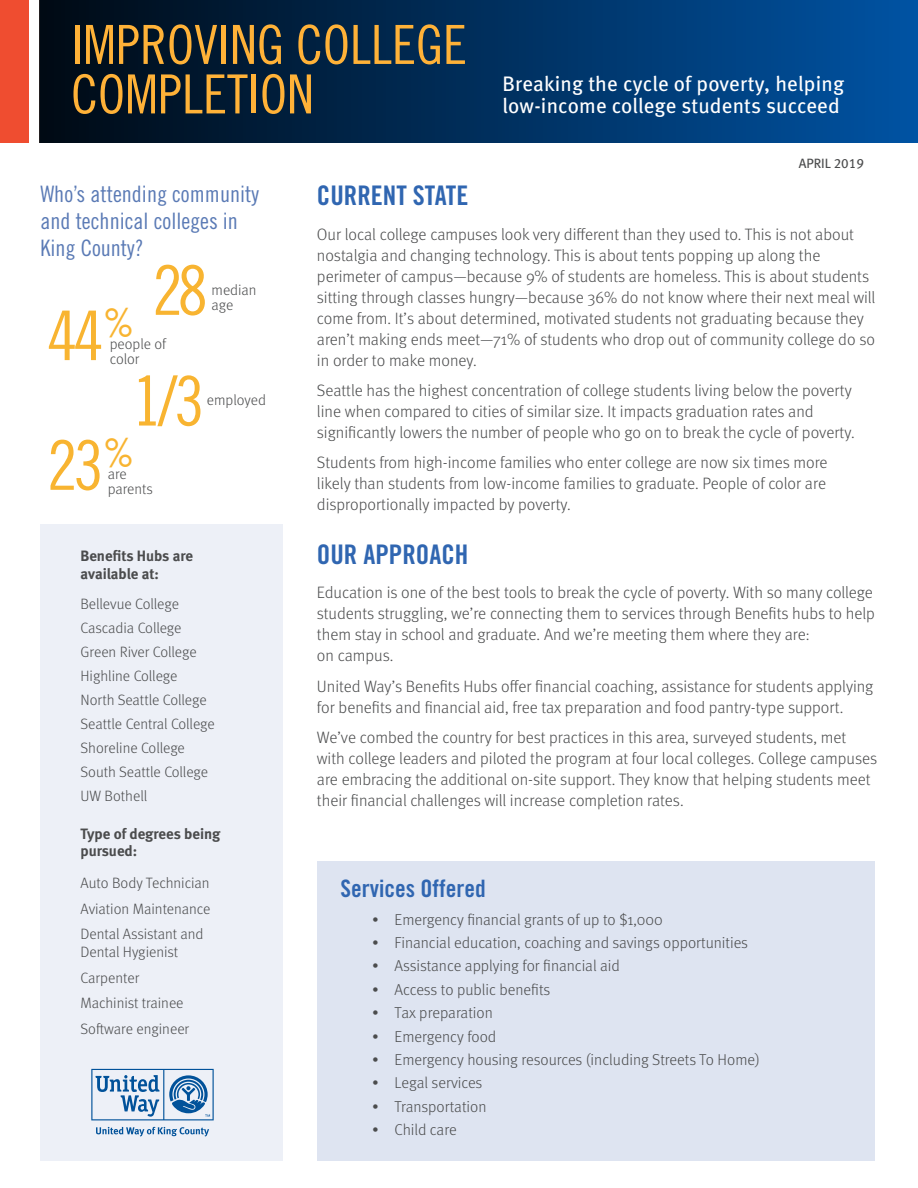
<style>
.page{position:relative;width:918px;height:1188px;background:#fff}
.page>*{position:absolute;margin:0;border:0;box-sizing:border-box;transform-origin:0 0}
.Body{font:68.55px "Trade Gothic Cond Eighteen";color:#f8b431}
.t1{font:54px/49.5px "Trade Gothic Cond Eighteen";color:#ffb238}
.Body-2{font:27px "Trade Gothic Bold Cond Twenty";color:#3066b1}
.Body-3{font:24px "Trade Gothic Bold Cond Twenty";color:#3066b1}
.Body-4{font:22.65px/26.7px "Trade Gothic Cond Eighteen";color:#5a7ab5}
.t2{font:21px/22.5px "Meta Book LF";letter-spacing:.01em;color:#fff}
.Body-5{font:300 16.5px/21px "Meta OT";color:#4b4c4d}
.Body-6{font:300 15.75px "Meta OT";color:#4b4c4d}
.Body-7{font:300 15px/24px "Meta OT";letter-spacing:-.005em;color:#4b4c4d}
.Body-8{font:15px/17.2px "Meta Bold LF";color:#4b4c4d}
.Body-9{font:300 14.85px/14.9px "Meta OT";color:#4b4c4d}
.Body-10{font:13.5px "Meta Book LF";color:#4b4c4d}
</style>
<div class="page">
<div style="left:40px;top:525px;width:243px;height:636px;background:#edf0f7"></div>
<div style="left:317px;top:862px;width:558px;height:299px;background:#dee4f1"></div>
<svg style="left:91px;top:1069px;width:123px;height:51px"></svg>
<svg style="left:96px;top:1127px;width:113px;height:9px"></svg>
<div style="left:40px;top:0;width:878px;height:143px;background:linear-gradient(to right,#000913,#0053a3)"></div>
<div style="left:0;top:0;width:29px;height:143px;background:#ef4d30"></div>
<p class="t1" style="left:71px;top:19px;width:397px">IMPROVING COLLEGE<br>COMPLETION</p>
<p class="t2" style="left:502px;top:72px;width:343px">Breaking the cycle of poverty, helping low-income college students succeed</p>
<p class="Body-10" style="left:799px;top:155px;width:67px">APRIL 2019</p>
<p class="Body-4" style="left:40px;top:181px;width:220px">Who’s attending community and technical colleges in<br>King County?</p>
<p class="Body" style="left:153px;top:250px;width:57px">28</p>
<p class="Body-9" style="left:212px;top:283px;width:47px">median age</p>
<p class="Body" style="left:47px;top:295px;width:89px">44<sup>%</sup></p>
<p class="Body-9" style="left:110px;top:337px;width:58px">people of color</p>
<p class="Body" style="left:132px;top:360px;width:75px">1/3</p>
<p class="Body-9" style="left:207px;top:393px;width:61px">employed</p>
<p class="Body" style="left:47px;top:425px;width:89px">23<sup>%</sup></p>
<p class="Body-9" style="left:108px;top:467px;width:47px">are parents</p>
<p class="Body-8" style="left:81px;top:547px;width:114px">Benefits Hubs are available at:</p>
<p class="Body-7" style="left:81px;top:592px;width:136px">Bellevue College<br>Cascadia College<br>Green River College<br>Highline College<br>North Seattle College<br>Seattle Central College<br>Shoreline College<br>South Seattle College<br>UW Bothell</p>
<p class="Body-8" style="left:81px;top:825px;width:141px">Type of degrees being pursued:</p>
<p class="Body-7" style="left:81px;top:871px;width:131px;line-height:25.5px;text-align:justify">Auto Body Technician Aviation Maintenance Dental Assistant and</p>
<p class="Body-7" style="left:81px;top:940px;width:110px;line-height:25.5px">Dental Hygienist<br>Carpenter<br>Machinist trainee<br>Software engineer</p>
<p class="Body-2" style="left:317px;top:179px;width:153px">CURRENT STATE</p>
<p class="Body-5" style="left:317px;top:224px;width:560px">Our local college campuses look very different than they used to. This is not about nostalgia and changing technology. This is about tents popping up along the perimeter of campus—because 9% of students are homeless. This is about students sitting through classes hungry—because 36% do not know where their next meal will come from. It’s about determined, motivated students not graduating because they aren’t making ends meet—71% of students who drop out of community college do so in order to make money.</p>
<p class="Body-5" style="left:317px;top:380px;width:539px">Seattle has the highest concentration of college students living below the poverty line when compared to cities of similar size. It impacts graduation rates and significantly lowers the number of people who go on to break the cycle of poverty.</p>
<p class="Body-5" style="left:317px;top:452px;width:512px;text-align:justify">Students from high-income families who enter college are now six times more likely than students from low-income families to graduate. People of color are disproportionally impacted by poverty.</p>
<p class="Body-2" style="left:317px;top:538px;width:153px">OUR APPROACH</p>
<p class="Body-5" style="left:317px;top:583px;width:560px">Education is one of the best tools to break the cycle of poverty. With so many college students struggling, we’re connecting them to services through Benefits hubs to help them stay in school and graduate. And we’re meeting them where they are:<br>on campus.</p>
<p class="Body-5" style="left:317px;top:676px;width:558px">United Way’s Benefits Hubs offer financial coaching, assistance for students applying for benefits and financial aid, free tax preparation and food pantry-type support.</p>
<p class="Body-5" style="left:317px;top:727px;width:562px">We’ve combed the country for best practices in this area, surveyed students, met with college leaders and piloted the program at four local colleges. College campuses are embracing the additional on-site support. They know that helping students meet their financial challenges will increase completion rates.</p>
<p class="Body-3" style="left:341px;top:874px;width:147px">Services Offered</p>
<p class="Body-6" style="left:372px;top:910px;width:292px">• Emergency financial grants of up to $1,000</p>
<p class="Body-6" style="left:372px;top:933px;width:377px">• Financial education, coaching and savings opportunities</p>
<p class="Body-6" style="left:372px;top:957px;width:249px">• Assistance applying for financial aid</p>
<p class="Body-6" style="left:372px;top:980px;width:180px">• Access to public benefits</p>
<p class="Body-6" style="left:372px;top:1004px;width:122px">• Tax preparation</p>
<p class="Body-6" style="left:372px;top:1027px;width:126px">• Emergency food</p>
<p class="Body-6" style="left:372px;top:1050px;width:389px">• Emergency housing resources (including Streets To Home)</p>
<p class="Body-6" style="left:372px;top:1074px;width:112px">• Legal services</p>
<p class="Body-6" style="left:372px;top:1097px;width:116px">• Transportation</p>
<p class="Body-6" style="left:372px;top:1121px;width:86px">• Child care</p>
</div>
